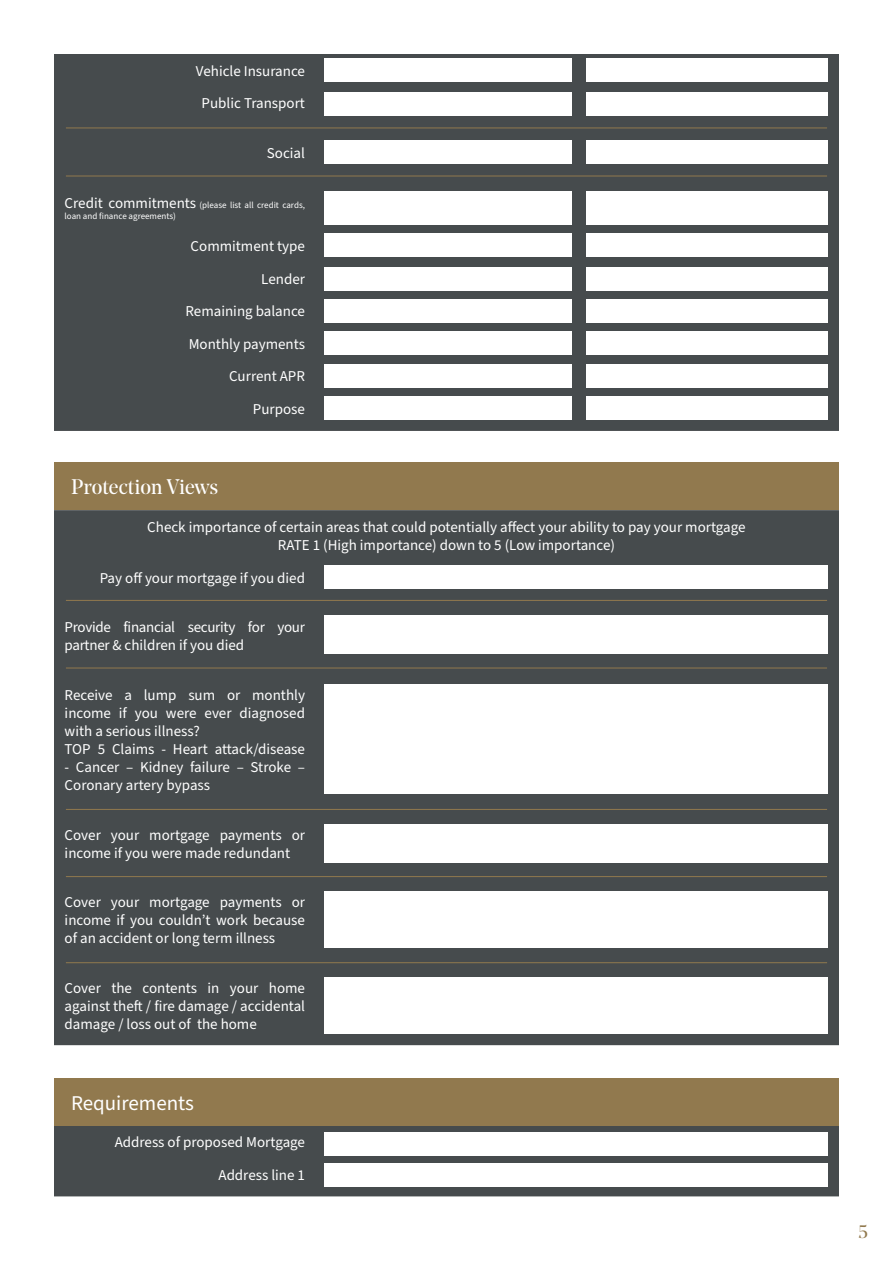
<style>
.page{position:relative;width:893px;height:1263px;background:#fff}
.page>*{position:absolute;margin:0;border:0;box-sizing:border-box;transform-origin:0 0}
.t1{font:21px "Noe Display";color:#fff}
.t2{font:21px "Source Sans Pro";color:#fff}
.t3{font:18px "Noe Display";color:#91794e}
.t4{font:15px/18px "Source Sans Pro";color:#fff}
.t5{font:15px/18px "Source Sans Pro";letter-spacing:-.02em;color:#fff}
.t6{font:9px/10.8px "Source Sans Pro";color:#fff}
.s1{font-size:15px}
</style>
<div class="page">
<div style="left:54px;top:54px;width:785px;height:377px;background:#464b4d"></div>
<div style="left:54px;top:510px;width:785px;height:535px;background:#464b4d"></div>
<div style="left:54px;top:1125px;width:785px;height:71px;background:#464b4d"></div>
<div style="left:54px;top:463px;width:785px;height:47px;background:#91794e"></div>
<div style="left:54px;top:1078px;width:785px;height:47px;background:#91794e"></div>
<hr style="left:66px;top:128px;width:761px;height:1px;background:#91794e">
<hr style="left:66px;top:176px;width:761px;height:1px;background:#91794e">
<hr style="left:66px;top:600px;width:761px;height:1px;background:#91794e">
<hr style="left:66px;top:668px;width:761px;height:1px;background:#91794e">
<hr style="left:66px;top:809px;width:761px;height:1px;background:#91794e">
<hr style="left:66px;top:876px;width:761px;height:1px;background:#91794e">
<hr style="left:66px;top:962px;width:761px;height:1px;background:#91794e">
<div style="left:324px;top:58px;width:248px;height:24px;background:#fff"></div>
<div style="left:324px;top:92px;width:248px;height:23px;background:#fff"></div>
<div style="left:324px;top:140px;width:248px;height:24px;background:#fff"></div>
<div style="left:324px;top:234px;width:248px;height:23px;background:#fff"></div>
<div style="left:324px;top:267px;width:248px;height:23px;background:#fff"></div>
<div style="left:324px;top:299px;width:248px;height:23px;background:#fff"></div>
<div style="left:324px;top:331px;width:248px;height:23px;background:#fff"></div>
<div style="left:324px;top:364px;width:248px;height:24px;background:#fff"></div>
<div style="left:324px;top:396px;width:248px;height:24px;background:#fff"></div>
<div style="left:324px;top:566px;width:503px;height:23px;background:#fff"></div>
<div style="left:324px;top:1132px;width:503px;height:23px;background:#fff"></div>
<div style="left:324px;top:1163px;width:503px;height:24px;background:#fff"></div>
<div style="left:324px;top:615px;width:503px;height:39px;background:#fff"></div>
<div style="left:324px;top:824px;width:503px;height:39px;background:#fff"></div>
<div style="left:324px;top:891px;width:503px;height:57px;background:#fff"></div>
<div style="left:324px;top:977px;width:503px;height:57px;background:#fff"></div>
<div style="left:324px;top:684px;width:503px;height:110px;background:#fff"></div>
<div style="left:324px;top:192px;width:248px;height:33px;background:#fff"></div>
<div style="left:586px;top:58px;width:241px;height:24px;background:#fff"></div>
<div style="left:586px;top:92px;width:241px;height:23px;background:#fff"></div>
<div style="left:586px;top:140px;width:241px;height:24px;background:#fff"></div>
<div style="left:586px;top:234px;width:241px;height:23px;background:#fff"></div>
<div style="left:586px;top:267px;width:241px;height:23px;background:#fff"></div>
<div style="left:586px;top:299px;width:241px;height:23px;background:#fff"></div>
<div style="left:586px;top:331px;width:241px;height:23px;background:#fff"></div>
<div style="left:586px;top:364px;width:241px;height:24px;background:#fff"></div>
<div style="left:586px;top:396px;width:241px;height:24px;background:#fff"></div>
<div style="left:586px;top:192px;width:241px;height:33px;background:#fff"></div>
<p class="t4" style="left:196px;top:55px;width:111px;line-height:32.5px;text-align:center">Vehicle Insurance<br>Public Transport</p>
<p class="t4" style="left:267px;top:145px;width:40px">Social</p>
<p class="t6" style="left:65px;top:200px;width:242px"><span class="s1">Credit commitments</span> (please list all credit cards, loan and finance agreements)</p>
<p class="t4" style="left:186px;top:230px;width:121px;line-height:32.5px;text-align:right">Commitment type<br>Lender<br>Remaining balance<br>Monthly payments<br>Current APR<br>Purpose</p>
<h1 class="t1" style="left:71px;top:474px;width:149px">Protection Views</h1>
<p class="t4" style="left:147px;top:518px;width:600px;text-align:center">Check importance of certain areas that could potentially affect your ability to pay your mortgage<br>RATE 1 (High importance) down to 5 (Low importance)</p>
<p class="t4" style="left:100px;top:569px;width:207px">Pay off your mortgage if you died</p>
<p class="t5" style="left:65px;top:619px;width:242px">Provide financial security for your partner &amp; children if you died</p>
<p class="t4" style="left:65px;top:686px;width:242px">Receive a lump sum or monthly income if you were ever diagnosed with a serious illness?<br>TOP 5 Claims - Heart attack/disease</p>
<p class="t4" style="left:65px;top:758px;width:242px">- Cancer – Kidney failure – Stroke –<br>Coronary artery bypass</p>
<p class="t4" style="left:65px;top:826px;width:242px">Cover your mortgage payments or income if you were made redundant</p>
<p class="t4" style="left:65px;top:894px;width:242px;text-align:justify">Cover your mortgage payments or income if you couldn’t work because of an accident or long term illness</p>
<p class="t4" style="left:65px;top:980px;width:242px;text-align:justify">Cover the contents in your home against theft / fire damage / accidental damage / loss out of the home</p>
<h1 class="t2" style="left:71px;top:1089px;width:124px">Requirements</h1>
<p class="t4" style="left:115px;top:1127px;width:192px;line-height:32.5px;text-align:right">Address of proposed Mortgage<br>Address line 1</p>
<p class="t3" style="left:858px;top:1220px;width:11px">5</p>
</div>
